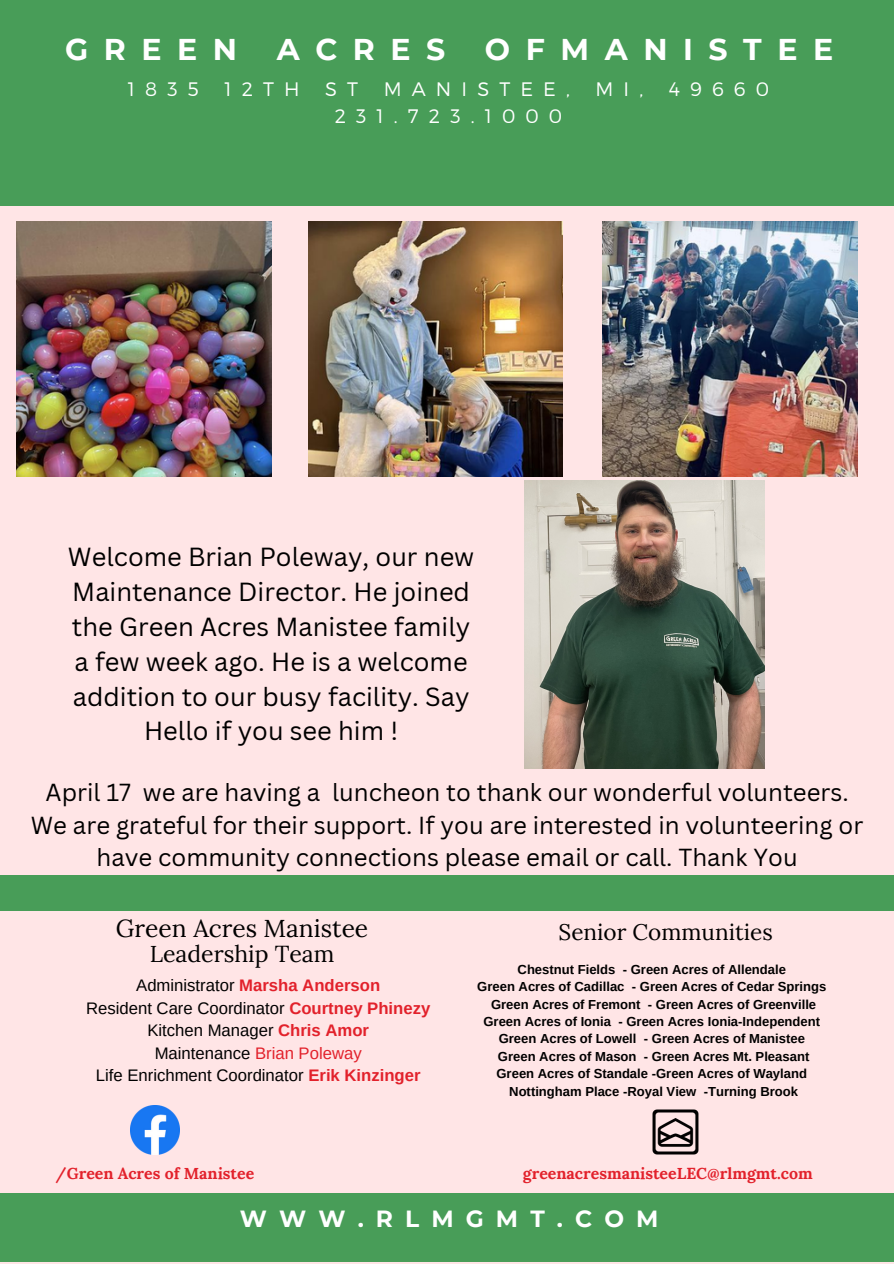
<style>
.page{position:relative;width:894px;height:1264px;background:#fff}
.page>*{position:absolute;margin:0;border:0;box-sizing:border-box;transform-origin:0 0}
.t1{font:700 30px "Montserrat";letter-spacing:.52em;color:#fff}
.t2{font:25.5px/34.8px "Canva Sans";color:#000;text-align:center}
.t3{font:24.6px "Lora";color:#000}
.t4{font:24px/32.7px "Canva Sans";color:#000;text-align:center}
.t5{font:700 23.4px "Montserrat";letter-spacing:.52em;color:#fff}
.t6{font:23.1px "Lora";color:#000}
.t7{font:22.5px "Lora";color:#000}
.t8{font:300 19.5px "Montserrat";letter-spacing:.52em;color:#fff}
.t9{font:16.65px "Arimo";color:#000}
.t10{font:700 16.65px "Arimo";color:#e2212b}
.t11{font:16.65px "Arimo";color:#e2212b}
.t12{font:700 15.9px "Lora";color:#e2212b}
.t13{font:700 13.05px/17.4px "Arimo";color:#000}
.s1{font-weight:400;color:#000}
.s2{font-weight:700;color:#e2212b}
.s3{color:#000}
</style>
<div class="page">
<div style="left:0;top:0;width:893px;height:1263px;background:#ffe5e6"></div>
<div style="left:0;top:0;width:893px;height:70px;background:#489d58"></div>
<div style="left:0;top:1192px;width:893px;height:69px;background:#489d58"></div>
<div style="left:0;top:875px;width:449px;height:35px;background:#489d58"></div>
<div style="left:437px;top:875px;width:456px;height:35px;background:#489d58"></div>
<div style="left:0;top:67px;width:893px;height:70px;background:#489d58"></div>
<img style="left:131px;top:1105px;width:48px;height:49px">
<img style="left:652px;top:1109px;width:47px;height:46px">
<div style="left:0;top:135px;width:893px;height:70px;background:#489d58"></div>
<img style="left:16px;top:221px;width:255px;height:255px">
<img style="left:308px;top:222px;width:254px;height:254px">
<img style="left:602px;top:222px;width:255px;height:254px">
<img style="left:524px;top:481px;width:240px;height:288px">
<p class="t1" style="left:65px;top:31px;width:173px">GREEN</p>
<p class="t1" style="left:277px;top:31px;width:170px">ACRES</p>
<p class="t1" style="left:485px;top:31px;width:349px">OFMANISTEE</p>
<p class="t8" style="left:128px;top:77px;width:72px">1835</p>
<p class="t8" style="left:224px;top:77px;width:77px">12TH</p>
<p class="t8" style="left:325px;top:77px;width:34px">S T</p>
<p class="t8" style="left:383px;top:77px;width:187px">MANISTEE,</p>
<p class="t8" style="left:595px;top:77px;width:49px">MI,</p>
<p class="t8" style="left:668px;top:77px;width:102px">49660</p>
<p class="t8" style="left:335px;top:104px;width:229px">231.723.1000</p>
<p class="t2" style="left:68px;top:538px;width:408px">Welcome Brian Poleway, our new<br>Maintenance Director. He joined the Green Acres Manistee family a few week ago. He is a welcome addition to our busy facility. Say<br>Hello if you see him !</p>
<p class="t4" style="left:31px;top:775px;width:833px">April 17 we are having a luncheon to thank our wonderful volunteers.<br>We are grateful for their support. If you are interested in volunteering or have community connections please email or call. Thank You</p>
<p class="t3" style="left:116px;top:912px;width:254px">Green Acres Manistee</p>
<p class="t7" style="left:558px;top:917px;width:215px">Senior Communities</p>
<p class="t6" style="left:150px;top:938px;width:186px">Leadership Team</p>
<h3 class="t13" style="left:517px;top:960px;width:270px">Chestnut Fields - Green Acres of Allendale</h3>
<p class="t13" style="left:477px;top:977px;width:350px">Green Acres of Cadillac - Green Acres of Cedar Springs</p>
<p class="t13" style="left:491px;top:995px;width:326px">Green Acres of Fremont - Green Acres of Greenville</p>
<h3 class="t13" style="left:483px;top:1012px;width:338px">Green Acres of Ionia - Green Acres Ionia-Independent</h3>
<h4 class="t13" style="left:498px;top:1030px;width:139px">Green Acres of Lowell</h4>
<p class="t13" style="left:643px;top:1030px;width:162px">- Green Acres of Manistee</p>
<p class="t13" style="left:496px;top:1047px;width:314px">Green Acres of Mason - Green Acres Mt. Pleasant<br>Green Acres of Standale -Green Acres of Wayland</p>
<p class="t13" style="left:509px;top:1082px;width:290px">Nottingham Place -Royal View -Turning Brook</p>
<p class="t10" style="left:136px;top:976px;width:245px"><span class="s1">Administrator</span> Marsha Anderson</p>
<p class="t9" style="left:86px;top:998px;width:345px">Resident Care Coordinator <span class="s2">Courtney Phinezy</span></p>
<p class="t9" style="left:147px;top:1021px;width:223px">Kitchen Manager <span class="s2">Chris Amor</span></p>
<h3 class="t11" style="left:155px;top:1043px;width:208px"><span class="s3">Maintenance</span> Brian Poleway</h3>
<p class="t9" style="left:96px;top:1066px;width:326px">Life Enrichment Coordinator <span class="s2">Erik Kinzinger</span></p>
<p class="t12" style="left:56px;top:1162px;width:200px">/Green Acres of Manistee</p>
<p class="t12" style="left:522px;top:1163px;width:291px">greenacresmanisteeLEC@rlmgmt.com</p>
<p class="t5" style="left:240px;top:1204px;width:420px">WWW.RLMGMT.COM</p>
</div>
